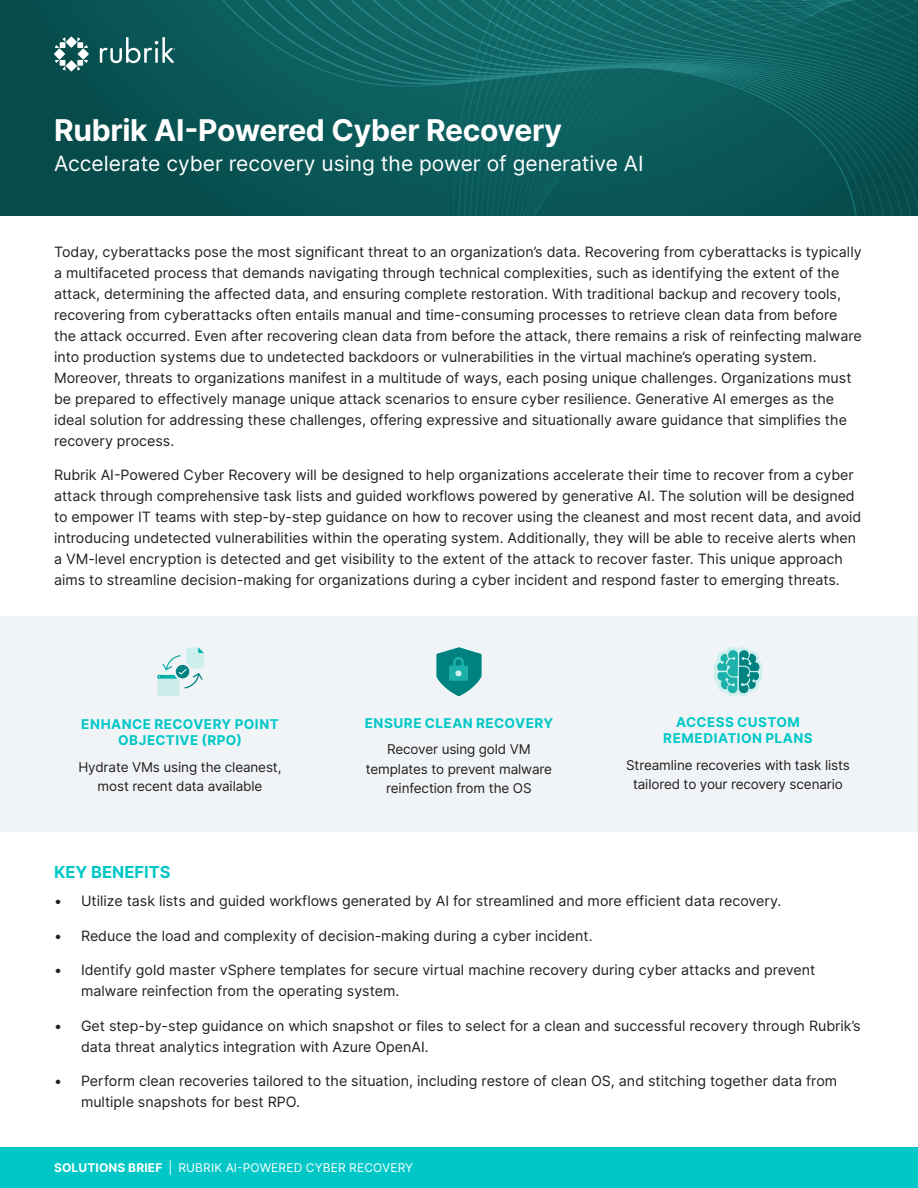
<style>
.page{position:relative;width:918px;height:1188px;background:#fff}
.page>*{position:absolute;margin:0;border:0;box-sizing:border-box;transform-origin:0 0}
.t1{font:700 30px "Inter";letter-spacing:-.01em;color:#fff}
.ds_subtitle{font:21px "Inter";color:#fff}
.BRF_h1{font:700 16.5px "Inter";color:#00c7c7}
.BRF_text{font:14.25px/21px "Inter";color:#231f20}
.ds_icon_txt{font:13.5px/19.5px "Inter";letter-spacing:-.01em;color:#231f20;text-align:center}
.ds_icon_header{font:700 13.5px/16.2px "Inter";letter-spacing:.035em;color:#00c7c7;text-align:center}
.t2{font:12px "Inter";letter-spacing:.01em;color:#fff}
.s1{font-weight:700}
</style>
<div class="page">
<div style="left:0;top:1148px;width:918px;height:40px;background:#00c7c7"></div>
<div style="left:0;top:616px;width:918px;height:216px;background:#f1f4f6"></div>
<svg style="left:157px;top:647px;width:47px;height:49px"></svg>
<svg style="left:437px;top:647px;width:44px;height:49px"></svg>
<svg style="left:713px;top:647px;width:50px;height:49px"></svg>
<img style="left:0;top:0;width:918px;height:216px">
<svg style="left:66px;top:37px;width:11px;height:11px"></svg>
<svg style="left:66px;top:60px;width:11px;height:11px"></svg>
<svg style="left:78px;top:48px;width:11px;height:12px"></svg>
<svg style="left:55px;top:37px;width:10px;height:11px"></svg>
<svg style="left:77px;top:60px;width:11px;height:11px"></svg>
<svg style="left:55px;top:60px;width:10px;height:11px"></svg>
<svg style="left:77px;top:37px;width:11px;height:11px"></svg>
<svg style="left:54px;top:48px;width:11px;height:12px"></svg>
<svg style="left:100px;top:37px;width:75px;height:26px"></svg>
<p class="t1" style="left:54px;top:108px;width:510px">Rubrik AI-Powered Cyber Recovery</p>
<p class="ds_subtitle" style="left:54px;top:148px;width:587px">Accelerate cyber recovery using the power of generative AI</p>
<p class="BRF_text" style="left:54px;top:241px;width:809px">Today, cyberattacks pose the most significant threat to an organization’s data. Recovering from cyberattacks is typically a multifaceted process that demands navigating through technical complexities, such as identifying the extent of the attack, determining the affected data, and ensuring complete restoration. With traditional backup and recovery tools, recovering from cyberattacks often entails manual and time-consuming processes to retrieve clean data from before the attack occurred. Even after recovering clean data from before the attack, there remains a risk of reinfecting malware into production systems due to undetected backdoors or vulnerabilities in the virtual machine’s operating system.<br>Moreover, threats to organizations manifest in a multitude of ways, each posing unique challenges. Organizations must be prepared to effectively manage unique attack scenarios to ensure cyber resilience. Generative AI emerges as the ideal solution for addressing these challenges, offering expressive and situationally aware guidance that simplifies the recovery process.</p>
<p class="BRF_text" style="left:54px;top:464px;width:809px">Rubrik AI -Powered Cyber Recovery will be designed to help organizations accelerate their time to recover from a cyber attack through comprehensive task lists and guided workflows powered by generative AI . The solution will be designed to empower IT teams with step-by-step guidance on how to recover using the cleanest and most recent data, and avoid introducing undetected vulnerabilities within the operating system. Additionally, they will be able to receive alerts when a VM-level encryption is detected and get visibility to the extent of the attack to recover faster. This unique approach aims to streamline decision-making for organizations during a cyber incident and respond faster to emerging threats.</p>
<p class="ds_icon_header" style="left:81px;top:716px;width:199px">ENHANCE RECOVERY POINT<br>OBJECTIVE (RPO)</p>
<p class="ds_icon_txt" style="left:78px;top:757px;width:205px">Hydrate VMs using the cleanest, most recent data available</p>
<p class="ds_icon_header" style="left:365px;top:714px;width:190px">ENSURE CLEAN RECOVERY</p>
<p class="ds_icon_txt" style="left:366px;top:739px;width:188px">Recover using gold VM templates to prevent malware reinfection from the OS</p>
<p class="ds_icon_header" style="left:663px;top:714px;width:151px">ACCESS CUSTOM<br>REMEDIATION PLANS</p>
<p class="ds_icon_txt" style="left:626px;top:755px;width:225px">Streamline recoveries with task lists tailored to your recovery scenario</p>
<p class="BRF_h1" style="left:54px;top:860px;width:118px">KEY BENEFITS</p>
<p class="BRF_text" style="left:54px;top:890px;width:729px">• Utilize task lists and guided workflows generated by AI for streamlined and more efficient data recovery.</p>
<p class="BRF_text" style="left:54px;top:925px;width:540px">• Reduce the load and complexity of decision-making during a cyber incident.</p>
<p class="BRF_text" style="left:81px;top:959px;width:736px;text-indent:-27px">• Identify gold master vSphere templates for secure virtual machine recovery during cyber attacks and prevent malware reinfection from the operating system.</p>
<p class="BRF_text" style="left:81px;top:1015px;width:781px;text-indent:-27px">• Get step-by-step guidance on which snapshot or files to select for a clean and successful recovery through Rubrik’s data threat analytics integration with Azure OpenAI .</p>
<p class="BRF_text" style="left:81px;top:1070px;width:758px;text-indent:-27px">• Perform clean recoveries tailored to the situation, including restore of clean OS, and stitching together data from multiple snapshots for best RPO.</p>
<p class="t2" style="left:54px;top:1159px;width:361px"><span class="s1">SOLUTIONS BRIEF</span> | Rubrik AI -Powered Cyber Recovery</p>
</div>
